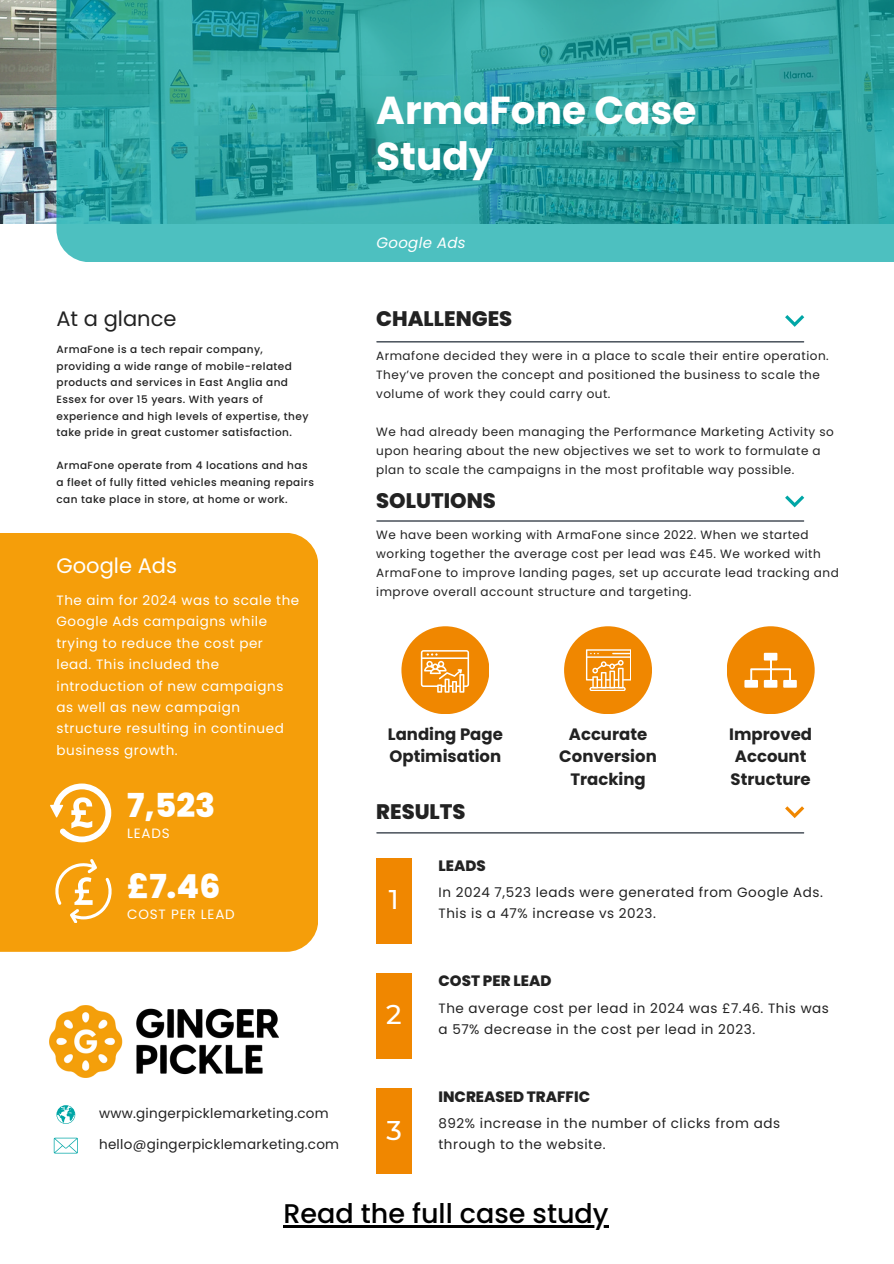
<style>
.page{position:relative;width:894px;height:1264px;background:#fff}
.page>*{position:absolute;margin:0;border:0;box-sizing:border-box;transform-origin:0 0}
.t1{font:700 39px/46.2px "Poppins";color:#fff}
.t2{font:800 33px "Poppins";color:#fff}
.t3{font:500 27px "Poppins";color:#000}
.t4{font:500 27px "Montserrat";color:#fff}
.t5{font:800 21px "Poppins";color:#222}
.t6{font:21px "Poppins";color:#fff}
.t7{font:21px "Poppins";color:#222}
.t8{font:700 16.5px/22.5px "Poppins";color:#222}
.t9{font:800 15px "Poppins";color:#222}
.t10{font:italic 15px "Poppins";letter-spacing:.02em;color:#fff}
.t11{font:13.5px/21.3px "Poppins";letter-spacing:.04em;color:#222}
.t12{font:13.5px/21.3px "Poppins";letter-spacing:.04em;color:#fff}
.t13{font:13.5px "Poppins";letter-spacing:.02em;color:#222}
.t14{font:13.5px "Poppins";letter-spacing:.06em;color:#fff}
.t15{font:12px/19px "Poppins";letter-spacing:.04em;color:#222}
.t16{font:500 10.5px/16.6px "Poppins";letter-spacing:.04em;color:#222}
</style>
<div class="page">
<div style="left:0;top:533px;width:318px;height:418px;background:#f59e0a"></div>
<img style="left:0;top:0;width:56px;height:223px">
<svg style="left:56px;top:0;width:837px;height:262px;background:#37a9a9"></svg>
<div style="left:376px;top:857px;width:35px;height:86px;background:#f08700"></div>
<div style="left:376px;top:973px;width:35px;height:85px;background:#f08700"></div>
<div style="left:376px;top:1088px;width:35px;height:86px;background:#f08700"></div>
<hr style="left:377px;top:341px;width:426px;height:1px;background:#0b1623">
<hr style="left:377px;top:520px;width:426px;height:1px;background:#0b1623">
<hr style="left:377px;top:832px;width:426px;height:1px;background:#0b1623">
<div style="left:401px;top:626px;width:88px;height:88px;background:#f08700;border-radius:50%"></div>
<div style="left:564px;top:626px;width:88px;height:88px;background:#f08700;border-radius:50%"></div>
<div style="left:726px;top:626px;width:88px;height:88px;background:#f08700;border-radius:50%"></div>
<svg style="left:785px;top:315px;width:19px;height:12px"></svg>
<svg style="left:785px;top:495px;width:19px;height:12px"></svg>
<svg style="left:785px;top:806px;width:19px;height:12px"></svg>
<svg style="left:56px;top:1105px;width:19px;height:18px"></svg>
<img style="left:50px;top:1005px;width:228px;height:72px">
<svg style="left:54px;top:1137px;width:23px;height:16px"></svg>
<svg style="left:53px;top:858px;width:61px;height:65px;background:#f6b038"></svg>
<svg style="left:589px;top:687px;width:36px;height:4px"></svg>
<hr style="left:590px;top:688px;width:34px;height:1px;background:#fff">
<svg style="left:585px;top:649px;width:45px;height:39px"></svg>
<svg style="left:420px;top:650px;width:49px;height:42px"></svg>
<div style="left:763px;top:652px;width:14px;height:8px;background:#fff"></div>
<div style="left:763px;top:680px;width:14px;height:7px;background:#fff"></div>
<div style="left:744px;top:680px;width:13px;height:7px;background:#fff"></div>
<div style="left:783px;top:680px;width:13px;height:7px;background:#fff"></div>
<svg style="left:750px;top:668px;width:40px;height:14px"></svg>
<hr style="left:769px;top:658px;width:2px;height:24px;background:#fff">
<svg style="left:50px;top:783px;width:61px;height:59px"></svg>
<hr style="left:283px;top:1225px;width:325px;height:2px;background:#000">
<p class="t1" style="left:376px;top:87px;width:321px">ArmaFone Case<br>Study</p>
<p class="t7" style="left:56px;top:304px;width:121px">At a glance</p>
<p class="t16" style="left:56px;top:341px;width:253px">ArmaFone is a tech repair company, providing a wide range of mobile-related products and services in East Anglia and Essex for over 15 years. With years of experience and high levels of expertise, they take pride in great customer satisfaction.</p>
<h4 class="t16" style="left:56px;top:457px;width:259px">ArmaFone operate from 4 locations and has a fleet of fully fitted vehicles meaning repairs can take place in store, at home or work.</h4>
<p class="t6" style="left:56px;top:550px;width:122px">Google Ads</p>
<h4 class="t12" style="left:56px;top:589px;width:244px">The aim for 2024 was to scale the<br>Google Ads campaigns while trying to reduce the cost per lead. This included the introduction of new campaigns as well as new campaign structure resulting in continued business growth.</h4>
<p class="t2" style="left:127px;top:782px;width:90px">7,523</p>
<p class="t12" style="left:127px;top:823px;width:44px">LEADS</p>
<p class="t2" style="left:127px;top:863px;width:95px">£7.46</p>
<p class="t14" style="left:127px;top:904px;width:109px">COST PER LEAD</p>
<p class="t13" style="left:99px;top:1103px;width:231px">www.gingerpicklemarketing.com</p>
<p class="t13" style="left:99px;top:1134px;width:241px">hello@gingerpicklemarketing.com</p>
<h5 class="t10" style="left:376px;top:232px;width:91px">Google Ads</h5>
<h4 class="t5" style="left:376px;top:304px;width:137px">CHALLENGES</h4>
<h2 class="t15" style="left:376px;top:346px;width:454px">Armafone decided they were in a place to scale their entire operation.<br>They’ve proven the concept and positioned the business to scale the volume of work they could carry out.</h2>
<p class="t15" style="left:376px;top:422px;width:459px">We had already been managing the Performance Marketing Activity so upon hearing about the new objectives we set to work to formulate a plan to scale the campaigns in the most profitable way possible.</p>
<p class="t5" style="left:376px;top:486px;width:121px">SOLUTIONS</p>
<p class="t15" style="left:376px;top:525px;width:464px">We have been working with ArmaFone since 2022. When we started working together the average cost per lead was £45. We worked with ArmaFone to improve landing pages, set up accurate lead tracking and improve overall account structure and targeting.</p>
<p class="t8" style="left:388px;top:723px;width:116px">Landing Page<br>Optimisation</p>
<p class="t5" style="left:376px;top:797px;width:91px">RESULTS</p>
<p class="t9" style="left:438px;top:855px;width:49px">LEADS</p>
<h5 class="t8" style="left:559px;top:723px;width:99px;text-align:center">Accurate<br>Conversion<br>Tracking</h5>
<p class="t8" style="left:729px;top:723px;width:84px">Improved<br>Account<br>Structure</p>
<p class="t4" style="left:389px;top:882px;width:11px">1</p>
<p class="t11" style="left:438px;top:881px;width:386px">In 2024 7,523 leads were generated from Google Ads.<br>This is a 47% increase vs 2023.</p>
<p class="t9" style="left:438px;top:970px;width:114px">COST PER LEAD</p>
<h1 class="t4" style="left:386px;top:998px;width:17px">2</h1>
<h2 class="t11" style="left:438px;top:997px;width:392px">The average cost per lead in 2024 was £7.46. This was a 57% decrease in the cost per lead in 2023.</h2>
<p class="t9" style="left:438px;top:1086px;width:153px">INCREASED TRAFFIC</p>
<p class="t4" style="left:386px;top:1113px;width:17px">3</p>
<p class="t11" style="left:438px;top:1112px;width:343px">892% increase in the number of clicks from ads through to the website.</p>
<p class="t3" style="left:283px;top:1194px;width:326px">Read the full case study</p>
</div>
